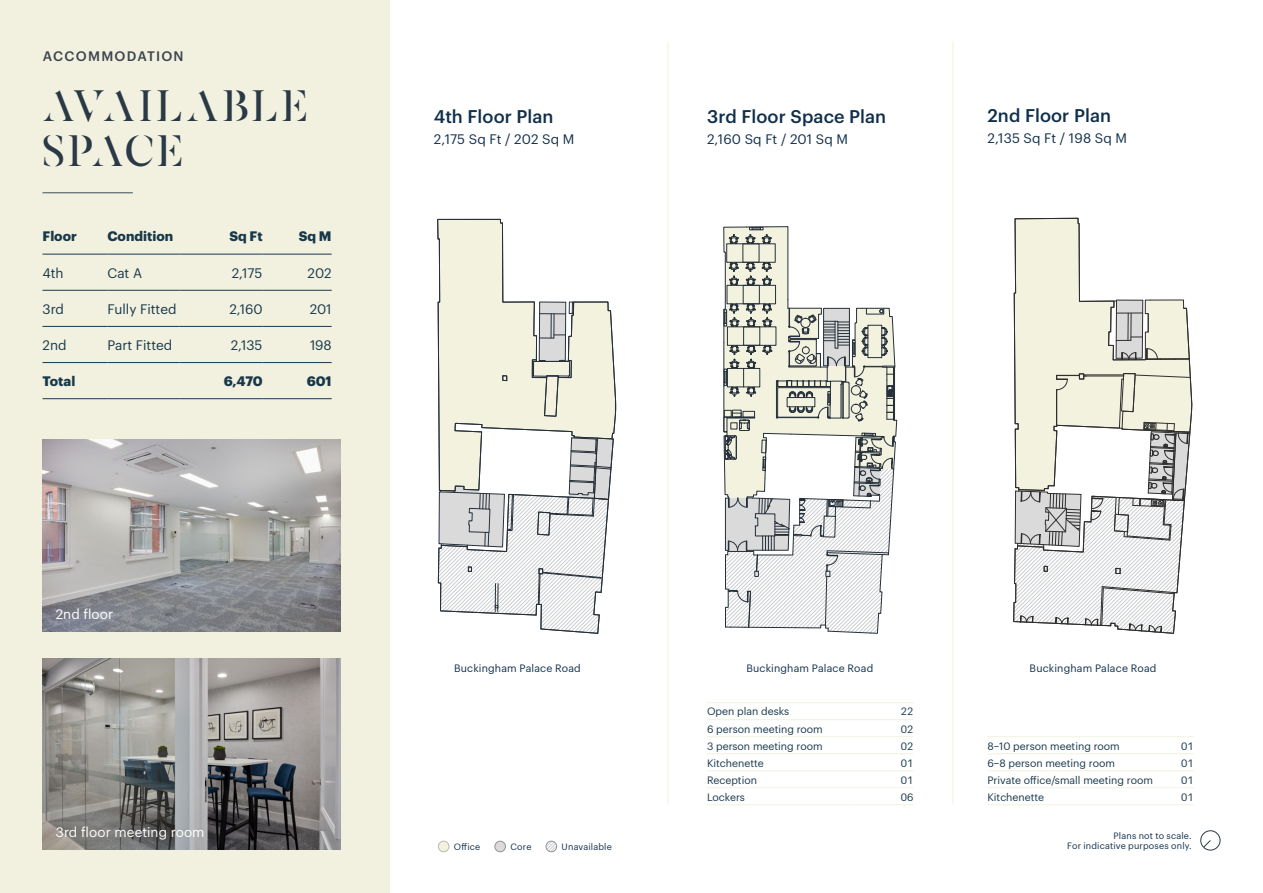
<style>
.page{position:relative;width:1263px;height:893px;background:#fff}
.page>*{position:absolute;margin:0;border:0;box-sizing:border-box;transform-origin:0 0}
.t1{font:42px/45px "Exodus Demo Stencil";letter-spacing:.075em;color:#293946}
.t2{font:500 18px "Graphik";letter-spacing:.005em;color:#102f4b}
.t3{font:13.5px "Graphik";color:#18384a}
.t4{font:13.5px "Graphik";letter-spacing:.015em;color:#102f4b}
.t5{font:700 13.5px "Graphik";color:#18384a}
.t6{font:13.5px "Graphik";letter-spacing:.01em;color:#fff}
.t7{font:500 13.5px "Graphik";letter-spacing:.09em;color:#3c454e}
.t8{font:10.5px "Graphik";color:#18384a}
.t9{font:10.5px "Graphik";letter-spacing:.015em;color:#102f4b}
.t10{font:9px/10.5px "Graphik";letter-spacing:.02em;color:#102f4b;text-align:right}
</style>
<div class="page">
<div style="left:0;top:0;width:389px;height:893px;background:#f2f1df"></div>
<img style="left:43px;top:658px;width:297px;height:192px">
<hr style="left:43px;top:254px;width:64px;height:1px;background:#18384a">
<hr style="left:107px;top:254px;width:73px;height:1px;background:#18384a">
<hr style="left:180px;top:254px;width:83px;height:1px;background:#18384a">
<hr style="left:263px;top:254px;width:69px;height:1px;background:#18384a">
<hr style="left:43px;top:290px;width:64px;height:1px;background:#18384a">
<hr style="left:107px;top:290px;width:73px;height:1px;background:#18384a">
<hr style="left:180px;top:290px;width:83px;height:1px;background:#18384a">
<hr style="left:263px;top:290px;width:69px;height:1px;background:#18384a">
<hr style="left:43px;top:326px;width:64px;height:1px;background:#18384a">
<hr style="left:107px;top:326px;width:73px;height:1px;background:#18384a">
<hr style="left:180px;top:326px;width:83px;height:1px;background:#18384a">
<hr style="left:263px;top:326px;width:69px;height:1px;background:#18384a">
<hr style="left:43px;top:362px;width:64px;height:1px;background:#18384a">
<hr style="left:107px;top:362px;width:73px;height:1px;background:#18384a">
<hr style="left:180px;top:362px;width:83px;height:1px;background:#18384a">
<hr style="left:263px;top:362px;width:69px;height:1px;background:#18384a">
<hr style="left:43px;top:398px;width:64px;height:1px;background:#18384a">
<hr style="left:107px;top:398px;width:73px;height:1px;background:#18384a">
<hr style="left:180px;top:398px;width:83px;height:1px;background:#18384a">
<hr style="left:263px;top:398px;width:69px;height:1px;background:#18384a">
<div style="left:438px;top:841px;width:11px;height:11px;background:#f2f2de;border-radius:50%"></div>
<div style="left:438px;top:841px;width:11px;height:11px;border:1px solid #babaad;border-radius:50%"></div>
<div style="left:495px;top:841px;width:10px;height:11px;background:#dadada;border-radius:50%"></div>
<div style="left:495px;top:841px;width:11px;height:11px;border:1px solid #949494;border-radius:50%"></div>
<svg style="left:546px;top:841px;width:11px;height:11px"></svg>
<div style="left:546px;top:841px;width:11px;height:11px;border:1px solid #949494;border-radius:50%"></div>
<div style="left:1200px;top:830px;width:20px;height:20px;border:1px solid #293946;border-radius:50%"></div>
<svg style="left:1203px;top:840px;width:8px;height:8px"></svg>
<svg style="left:1013px;top:218px;width:179px;height:416px"></svg>
<hr style="left:707px;top:702px;width:143px;height:1px;background:#f2f1df">
<hr style="left:707px;top:719px;width:143px;height:1px;background:#f2f1df">
<hr style="left:707px;top:736px;width:143px;height:1px;background:#f2f1df">
<hr style="left:707px;top:753px;width:143px;height:1px;background:#f2f1df">
<hr style="left:707px;top:770px;width:143px;height:1px;background:#f2f1df">
<hr style="left:707px;top:787px;width:143px;height:1px;background:#f2f1df">
<hr style="left:707px;top:804px;width:143px;height:1px;background:#f2f1df">
<hr style="left:850px;top:702px;width:63px;height:1px;background:#f2f1df">
<hr style="left:850px;top:719px;width:63px;height:1px;background:#f2f1df">
<hr style="left:850px;top:736px;width:63px;height:1px;background:#f2f1df">
<hr style="left:850px;top:753px;width:63px;height:1px;background:#f2f1df">
<hr style="left:850px;top:770px;width:63px;height:1px;background:#f2f1df">
<hr style="left:850px;top:787px;width:63px;height:1px;background:#f2f1df">
<hr style="left:850px;top:804px;width:63px;height:1px;background:#f2f1df">
<svg style="left:723px;top:226px;width:174px;height:408px"></svg>
<svg style="left:437px;top:218px;width:179px;height:416px"></svg>
<hr style="left:952px;top:41px;width:1px;height:763px;background:#f2f1df">
<hr style="left:668px;top:41px;width:1px;height:763px;background:#f2f1df">
<hr style="left:43px;top:192px;width:90px;height:1px;background:#3e4d58">
<img style="left:43px;top:440px;width:297px;height:191px">
<hr style="left:987px;top:736px;width:174px;height:1px;background:#f2f1df">
<hr style="left:987px;top:753px;width:174px;height:1px;background:#f2f1df">
<hr style="left:987px;top:770px;width:174px;height:1px;background:#f2f1df">
<hr style="left:987px;top:787px;width:174px;height:1px;background:#f2f1df">
<hr style="left:987px;top:804px;width:174px;height:1px;background:#f2f1df">
<hr style="left:1161px;top:736px;width:33px;height:1px;background:#f2f1df">
<hr style="left:1161px;top:753px;width:33px;height:1px;background:#f2f1df">
<hr style="left:1161px;top:770px;width:33px;height:1px;background:#f2f1df">
<hr style="left:1161px;top:787px;width:33px;height:1px;background:#f2f1df">
<hr style="left:1161px;top:804px;width:33px;height:1px;background:#f2f1df">
<p class="t7" style="left:43px;top:46px;width:142px">ACCOMMODATION</p>
<h1 class="t1" style="left:43px;top:84px;width:266px">AVAILABLE<br>SPACE</h1>
<p class="t5" style="left:43px;top:226px;width:36px">Floor</p>
<p class="t5" style="left:107px;top:226px;width:67px">Condition</p>
<p class="t5" style="left:229px;top:226px;width:35px">Sq Ft</p>
<p class="t5" style="left:299px;top:226px;width:34px">Sq M</p>
<p class="t3" style="left:43px;top:263px;width:23px">4th</p>
<p class="t3" style="left:107px;top:263px;width:36px">Cat A</p>
<p class="t3" style="left:232px;top:263px;width:32px">2,175</p>
<p class="t3" style="left:308px;top:263px;width:26px">202</p>
<p class="t3" style="left:43px;top:299px;width:23px">3rd</p>
<p class="t3" style="left:107px;top:299px;width:71px">Fully Fitted</p>
<p class="t3" style="left:229px;top:299px;width:35px">2,160</p>
<p class="t3" style="left:310px;top:299px;width:23px">201</p>
<p class="t3" style="left:43px;top:335px;width:26px">2nd</p>
<p class="t3" style="left:107px;top:335px;width:66px">Part Fitted</p>
<p class="t3" style="left:231px;top:335px;width:33px">2,135</p>
<p class="t3" style="left:310px;top:335px;width:23px">198</p>
<p class="t5" style="left:43px;top:371px;width:34px">Total</p>
<p class="t5" style="left:224px;top:371px;width:40px">6,470</p>
<p class="t5" style="left:307px;top:371px;width:26px">601</p>
<p class="t6" style="left:56px;top:604px;width:59px">2nd floor</p>
<p class="t6" style="left:56px;top:822px;width:150px">3rd floor meeting room</p>
<h2 class="t2" style="left:434px;top:102px;width:121px">4th Floor Plan</h2>
<p class="t4" style="left:434px;top:128px;width:142px">2,175 Sq Ft / 202 Sq M</p>
<h2 class="t2" style="left:707px;top:102px;width:181px">3rd Floor Space Plan</h2>
<p class="t4" style="left:707px;top:128px;width:143px">2,160 Sq Ft / 201 Sq M</p>
<h2 class="t2" style="left:987px;top:102px;width:125px">2nd Floor Plan</h2>
<p class="t4" style="left:987px;top:128px;width:141px">2,135 Sq Ft / 198 Sq M</p>
<p class="t9" style="left:454px;top:660px;width:128px">Buckingham Palace Road</p>
<p class="t9" style="left:746px;top:660px;width:128px">Buckingham Palace Road</p>
<p class="t8" style="left:707px;top:704px;width:84px">Open plan desks</p>
<p class="t8" style="left:901px;top:704px;width:14px">22</p>
<p class="t8" style="left:707px;top:721px;width:117px">6 person meeting room</p>
<p class="t8" style="left:901px;top:721px;width:14px">02</p>
<p class="t8" style="left:707px;top:738px;width:117px">3 person meeting room</p>
<p class="t8" style="left:901px;top:738px;width:14px">02</p>
<p class="t8" style="left:707px;top:755px;width:58px">Kitchenette</p>
<p class="t8" style="left:901px;top:755px;width:14px">01</p>
<p class="t8" style="left:707px;top:772px;width:51px">Reception</p>
<p class="t8" style="left:901px;top:772px;width:14px">01</p>
<p class="t8" style="left:707px;top:789px;width:39px">Lockers</p>
<p class="t8" style="left:901px;top:789px;width:14px">06</p>
<p class="t9" style="left:1029px;top:660px;width:128px">Buckingham Palace Road</p>
<p class="t8" style="left:987px;top:738px;width:134px">8–10 person meeting room</p>
<p class="t8" style="left:1181px;top:738px;width:14px">01</p>
<p class="t8" style="left:987px;top:755px;width:129px">6–8 person meeting room</p>
<p class="t8" style="left:1181px;top:755px;width:14px">01</p>
<p class="t8" style="left:987px;top:772px;width:167px">Private office/small meeting room</p>
<p class="t8" style="left:1181px;top:772px;width:14px">01</p>
<p class="t8" style="left:987px;top:789px;width:58px">Kitchenette</p>
<p class="t8" style="left:1181px;top:789px;width:14px">01</p>
<p class="t10" style="left:454px;top:841px;width:28px">Office</p>
<p class="t10" style="left:510px;top:841px;width:23px">Core</p>
<p class="t10" style="left:562px;top:841px;width:52px">Unavailable</p>
<p class="t10" style="left:1067px;top:830px;width:126px">Plans not to scale.<br>For indicative purposes only.</p>
</div>
